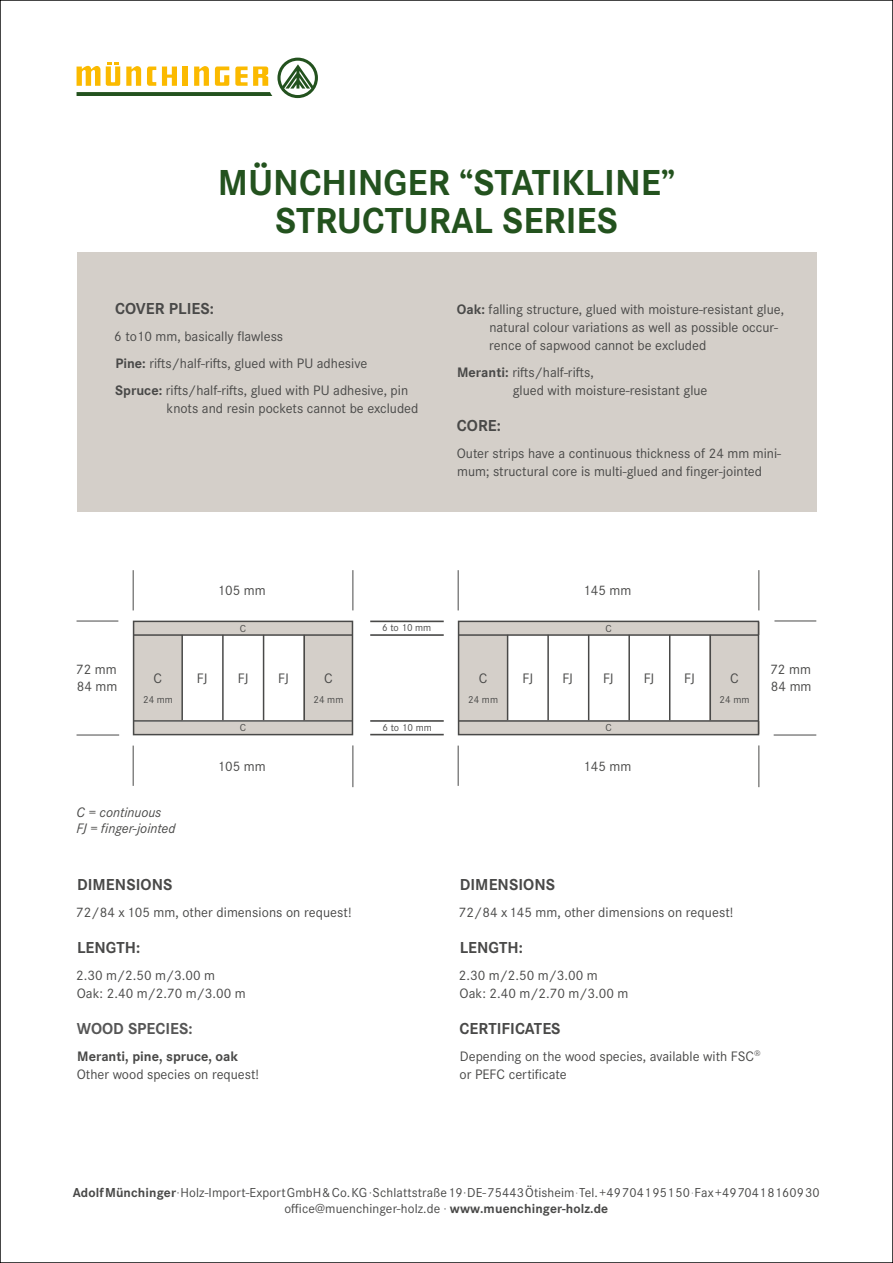
<style>
.page{position:relative;width:893px;height:1263px;background:#fff}
.page>*{position:absolute;margin:0;border:0;box-sizing:border-box;transform-origin:0 0}
.t1{font:700 37.5px/37.5px "Corporate S Pro";color:#23521e;text-align:center}
.t2{font:700 16.5px "Corporate S Pro";letter-spacing:.005em;color:#494948}
.t3{font:700 16.5px "Corporate S Pro";color:#565656}
.t4{font:14.25px/18px "Corporate S Pro";color:#494948}
.t5{font:italic 14.25px/16.2px "Corporate S Pro";color:#494948}
.t6{font:700 14.25px "Corporate S Pro";color:#494948}
.t7{font:13.5px/16.2px "Corporate S Pro";letter-spacing:.01em;color:#494948;text-align:center}
.t8{font:10.5px "Corporate S Pro";color:#494948}
.s1{font-weight:700}
</style>
<div class="page">
<svg style="left:77px;top:58px;width:241px;height:40px"></svg>
<div style="left:77px;top:252px;width:739px;height:260px;background:#d4cfc9"></div>
<div style="left:134px;top:722px;width:218px;height:13px;background:#d4cfc9"></div>
<div style="left:134px;top:622px;width:218px;height:13px;background:#d4cfc9"></div>
<div style="left:458px;top:622px;width:301px;height:13px;background:#d4cfc9"></div>
<div style="left:458px;top:721px;width:301px;height:13px;background:#d4cfc9"></div>
<div style="left:134px;top:635px;width:48px;height:86px;background:#d4cfc9"></div>
<div style="left:458px;top:635px;width:49px;height:86px;background:#d4cfc9"></div>
<div style="left:709px;top:635px;width:49px;height:86px;background:#d4cfc9"></div>
<div style="left:303px;top:635px;width:49px;height:86px;background:#d4cfc9"></div>
<hr style="left:352px;top:745px;width:1px;height:42px;background:#494948">
<hr style="left:758px;top:745px;width:1px;height:42px;background:#494948">
<hr style="left:352px;top:570px;width:1px;height:40px;background:#494948">
<hr style="left:758px;top:570px;width:1px;height:40px;background:#494948">
<hr style="left:133px;top:745px;width:1px;height:41px;background:#494948">
<hr style="left:458px;top:745px;width:1px;height:41px;background:#494948">
<hr style="left:77px;top:735px;width:42px;height:1px;background:#494948">
<hr style="left:774px;top:735px;width:42px;height:1px;background:#494948">
<hr style="left:77px;top:621px;width:41px;height:1px;background:#494948">
<hr style="left:774px;top:620px;width:42px;height:1px;background:#494948">
<hr style="left:133px;top:570px;width:1px;height:40px;background:#494948">
<hr style="left:458px;top:570px;width:1px;height:40px;background:#494948">
<div style="left:133px;top:621px;width:220px;height:114px;border:2px solid #494948"></div>
<hr style="left:181px;top:635px;width:2px;height:85px;background:#494948">
<hr style="left:588px;top:635px;width:1px;height:85px;background:#494948">
<hr style="left:547px;top:635px;width:2px;height:85px;background:#494948">
<hr style="left:507px;top:635px;width:1px;height:85px;background:#494948">
<hr style="left:222px;top:635px;width:2px;height:85px;background:#494948">
<hr style="left:628px;top:635px;width:2px;height:85px;background:#494948">
<hr style="left:263px;top:635px;width:1px;height:85px;background:#494948">
<hr style="left:669px;top:635px;width:1px;height:85px;background:#494948">
<hr style="left:303px;top:635px;width:2px;height:85px;background:#494948">
<hr style="left:709px;top:635px;width:2px;height:85px;background:#494948">
<hr style="left:134px;top:634px;width:218px;height:2px;background:#494948">
<hr style="left:458px;top:634px;width:300px;height:2px;background:#494948">
<hr style="left:370px;top:634px;width:74px;height:2px;background:#494948">
<hr style="left:370px;top:620px;width:74px;height:2px;background:#494948">
<hr style="left:370px;top:734px;width:74px;height:1px;background:#494948">
<hr style="left:370px;top:720px;width:74px;height:2px;background:#494948">
<hr style="left:134px;top:720px;width:218px;height:2px;background:#494948">
<hr style="left:458px;top:720px;width:300px;height:2px;background:#494948">
<div style="left:458px;top:621px;width:301px;height:114px;border:2px solid #494948"></div>
<h1 class="t1" style="left:218px;top:161px;width:459px">MÜNCHINGER “STATIKLINE”<br>STRUCTURAL SERIES</h1>
<p class="t2" style="left:115px;top:296px;width:100px">COVER PLIES:</p>
<p class="t4" style="left:114px;top:322px;width:295px;line-height:27px">6 to10 mm, basically flawless<br><span class="s1">Pine:</span> rifts/half-rifts, glued with PU adhesive<br><span class="s1">Spruce:</span> rifts/half-rifts, glued with PU adhesive, pin</p>
<p class="t4" style="left:167px;top:398px;width:253px">knots and resin pockets cannot be excluded</p>
<p class="t4" style="left:489px;top:299px;width:296px;text-indent:-32px"><span class="s1">Oak:</span> falling structure, glued with moisture-resistant glue, natural colour variations as well as possible occur&shy;rence of sapwood cannot be excluded</p>
<p class="t4" style="left:513px;top:362px;width:196px;text-indent:-56px"><span class="s1">Meranti:</span> rifts/half-rifts,<br>glued with moisture-resistant glue</p>
<p class="t2" style="left:457px;top:413px;width:46px">CORE:</p>
<p class="t4" style="left:457px;top:443px;width:326px">Outer strips have a continuous thickness of 24 mm mini&shy;mum; structural core is multi-glued and finger-jointed</p>
<p class="t4" style="left:218px;top:580px;width:50px">105 mm</p>
<p class="t4" style="left:583px;top:580px;width:50px">145 mm</p>
<p class="t8" style="left:382px;top:620px;width:51px">6 to 10 mm</p>
<p class="t8" style="left:240px;top:621px;width:8px">C</p>
<p class="t8" style="left:605px;top:621px;width:8px">C</p>
<p class="t4" style="left:76px;top:659px;width:43px;line-height:17.1px">72 mm<br>84 mm</p>
<p class="t4" style="left:770px;top:659px;width:43px;line-height:17.1px">72 mm<br>84 mm</p>
<p class="t4" style="left:197px;top:668px;width:12px">FJ</p>
<p class="t4" style="left:238px;top:668px;width:12px">FJ</p>
<p class="t4" style="left:278px;top:668px;width:12px">FJ</p>
<p class="t4" style="left:324px;top:668px;width:10px">C</p>
<p class="t4" style="left:479px;top:668px;width:10px">C</p>
<p class="t4" style="left:603px;top:668px;width:12px">FJ</p>
<p class="t4" style="left:644px;top:668px;width:12px">FJ</p>
<p class="t4" style="left:684px;top:668px;width:12px">FJ</p>
<p class="t4" style="left:730px;top:668px;width:10px">C</p>
<p class="t4" style="left:154px;top:668px;width:10px">C</p>
<p class="t4" style="left:523px;top:668px;width:12px">FJ</p>
<p class="t4" style="left:562px;top:668px;width:12px">FJ</p>
<p class="t8" style="left:143px;top:692px;width:31px">24 mm</p>
<p class="t8" style="left:313px;top:692px;width:31px">24 mm</p>
<p class="t8" style="left:468px;top:692px;width:31px">24 mm</p>
<p class="t8" style="left:719px;top:692px;width:31px">24 mm</p>
<p class="t8" style="left:383px;top:720px;width:51px">6 to 10 mm</p>
<p class="t8" style="left:240px;top:720px;width:8px">C</p>
<p class="t8" style="left:605px;top:720px;width:8px">C</p>
<p class="t5" style="left:77px;top:803px;width:100px">C = continuous<br>FJ = finger-jointed</p>
<p class="t4" style="left:218px;top:756px;width:50px">105 mm</p>
<p class="t2" style="left:77px;top:872px;width:97px">DIMENSIONS</p>
<p class="t4" style="left:76px;top:902px;width:277px">72/84 x 105 mm, other dimensions on request!</p>
<p class="t2" style="left:77px;top:935px;width:65px">LENGTH:</p>
<p class="t4" style="left:76px;top:965px;width:171px">2.30 m/2.50 m/3.00 m<br>Oak: 2.40 m/2.70 m/3.00 m</p>
<p class="t3" style="left:77px;top:1016px;width:117px">WOOD SPECIES:</p>
<p class="t6" style="left:77px;top:1045px;width:163px">Meranti, pine, spruce, oak</p>
<p class="t4" style="left:77px;top:1064px;width:184px">Other wood species on request!</p>
<p class="t4" style="left:583px;top:756px;width:50px">145 mm</p>
<p class="t2" style="left:460px;top:872px;width:97px">DIMENSIONS</p>
<p class="t4" style="left:459px;top:902px;width:276px">72/84 x 145 mm, other dimensions on request!</p>
<p class="t2" style="left:460px;top:935px;width:65px">LENGTH:</p>
<p class="t4" style="left:459px;top:965px;width:171px">2.30 m/2.50 m/3.00 m<br>Oak: 2.40 m/2.70 m/3.00 m</p>
<p class="t2" style="left:460px;top:1016px;width:102px">CERTIFICATES</p>
<p class="t4" style="left:460px;top:1046px;width:303px">Depending on the wood species, available with FSC<sup>® </sup>or PEFC certificate</p>
<p class="t7" style="left:73px;top:1183px;width:748px"><span class="s1">Adolf Münchinger .</span> Holz-Import-Export GmbH &amp; Co. KG <span class="s1">.</span> Schlattstraße 19<span class="s1">.</span> DE- 75443 Ötisheim . Tel. +49 7041 951 50 . Fax +49 7041 81609 30 office@muenchinger-holz.de <span class="s1">. www.muenchinger-holz.de</span></p>
</div>
